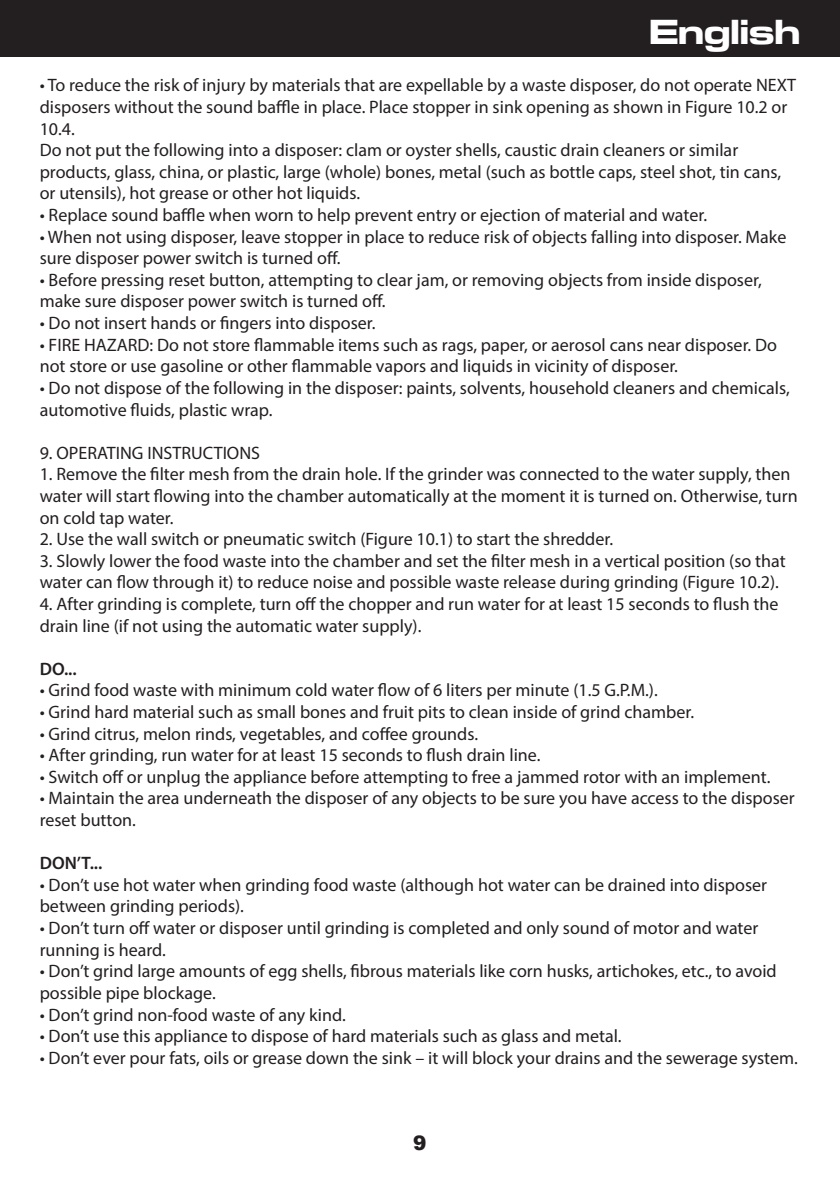
<style>
.page{position:relative;width:840px;height:1191px;background:#fff}
.page>*{position:absolute;margin:0;border:0;box-sizing:border-box;transform-origin:0 0}
.t1{font:36px "Microgramma DEE Bold Exte";color:#fff}
.t2{font:900 20px "Arial";color:#231f20}
.t3{font:18px/21.6px "Myriad Pro";color:#231f20}
.t4{font:600 18px "Myriad Pro";color:#231f20}
</style>
<div class="page">
<div style="left:0;top:0;width:839px;height:57px;background:#231f20"></div>
<h1 class="t1" style="left:649px;top:8px;width:152px">English</h1>
<p class="t3" style="left:40px;top:74px;width:757px">• To reduce the risk of injury by materials that are expellable by a waste disposer, do not operate NEXT disposers without the sound baffle in place. Place stopper in sink opening as shown in Figure 10.2 or 10.4.<br>Do not put the following into a disposer: clam or oyster shells, caustic drain cleaners or similar products, glass, china, or plastic, large (whole) bones, metal (such as bottle caps, steel shot, tin cans, or utensils), hot grease or other hot liquids.</p>
<p class="t3" style="left:40px;top:204px;width:668px">• Replace sound baffle when worn to help prevent entry or ejection of material and water.</p>
<p class="t3" style="left:40px;top:225px;width:747px">• When not using disposer, leave stopper in place to reduce risk of objects falling into disposer. Make sure disposer power switch is turned off.</p>
<p class="t3" style="left:40px;top:269px;width:723px">• Before pressing reset button, attempting to clear jam, or removing objects from inside disposer, make sure disposer power switch is turned off.</p>
<p class="t3" style="left:40px;top:312px;width:337px">• Do not insert hands or fingers into disposer.</p>
<p class="t3" style="left:40px;top:333px;width:738px">• FIRE HAZARD: Do not store flammable items such as rags, paper, or aerosol cans near disposer. Do not store or use gasoline or other flammable vapors and liquids in vicinity of disposer.</p>
<p class="t3" style="left:40px;top:377px;width:751px">• Do not dispose of the following in the disposer: paints, solvents, household cleaners and chemicals, automotive fluids, plastic wrap.</p>
<p class="t3" style="left:40px;top:441px;width:222px">9. OPERATING INSTRUCTIONS</p>
<p class="t3" style="left:40px;top:463px;width:759px">1. Remove the filter mesh from the drain hole. If the grinder was connected to the water supply, then water will start flowing into the chamber automatically at the moment it is turned on. Otherwise, turn on cold tap water.</p>
<p class="t3" style="left:40px;top:528px;width:574px">2. Use the wall switch or pneumatic switch (Figure 10.1) to start the shredder.</p>
<p class="t3" style="left:40px;top:549px;width:747px">3. Slowly lower the food waste into the chamber and set the filter mesh in a vertical position (so that water can flow through it) to reduce noise and possible waste release during grinding (Figure 10.2).</p>
<p class="t3" style="left:40px;top:593px;width:740px">4. After grinding is complete, turn off the chopper and run water for at least 15 seconds to flush the drain line (if not using the automatic water supply).</p>
<p class="t4" style="left:40px;top:657px;width:39px">DO...</p>
<p class="t3" style="left:40px;top:679px;width:619px">• Grind food waste with minimum cold water flow of 6 liters per minute (1.5 G.P.M.).</p>
<p class="t3" style="left:40px;top:701px;width:655px">• Grind hard material such as small bones and fruit pits to clean inside of grind chamber.</p>
<p class="t3" style="left:40px;top:722px;width:439px">• Grind citrus, melon rinds, vegetables, and coffee grounds.</p>
<p class="t3" style="left:40px;top:744px;width:502px">• After grinding, run water for at least 15 seconds to flush drain line.</p>
<p class="t3" style="left:40px;top:765px;width:732px">• Switch off or unplug the appliance before attempting to free a jammed rotor with an implement.</p>
<p class="t3" style="left:40px;top:787px;width:756px">• Maintain the area underneath the disposer of any objects to be sure you have access to the disposer reset button.</p>
<p class="t4" style="left:40px;top:851px;width:64px">DON’T...</p>
<p class="t3" style="left:40px;top:873px;width:728px">• Don’t use hot water when grinding food waste (although hot water can be drained into disposer between grinding periods).</p>
<p class="t3" style="left:40px;top:917px;width:719px">• Don’t turn off water or disposer until grinding is completed and only sound of motor and water running is heard.</p>
<p class="t3" style="left:40px;top:960px;width:738px">• Don’t grind large amounts of egg shells, fibrous materials like corn husks, artichokes, etc., to avoid possible pipe blockage.</p>
<p class="t3" style="left:40px;top:1003px;width:307px">• Don’t grind non-food waste of any kind.</p>
<p class="t3" style="left:40px;top:1025px;width:583px">• Don’t use this appliance to dispose of hard materials such as glass and metal.</p>
<p class="t3" style="left:40px;top:1046px;width:759px">• Don’t ever pour fats, oils or grease down the sink – it will block your drains and the sewerage system.</p>
<p class="t2" style="left:413px;top:1128px;width:15px">9</p>
</div>
